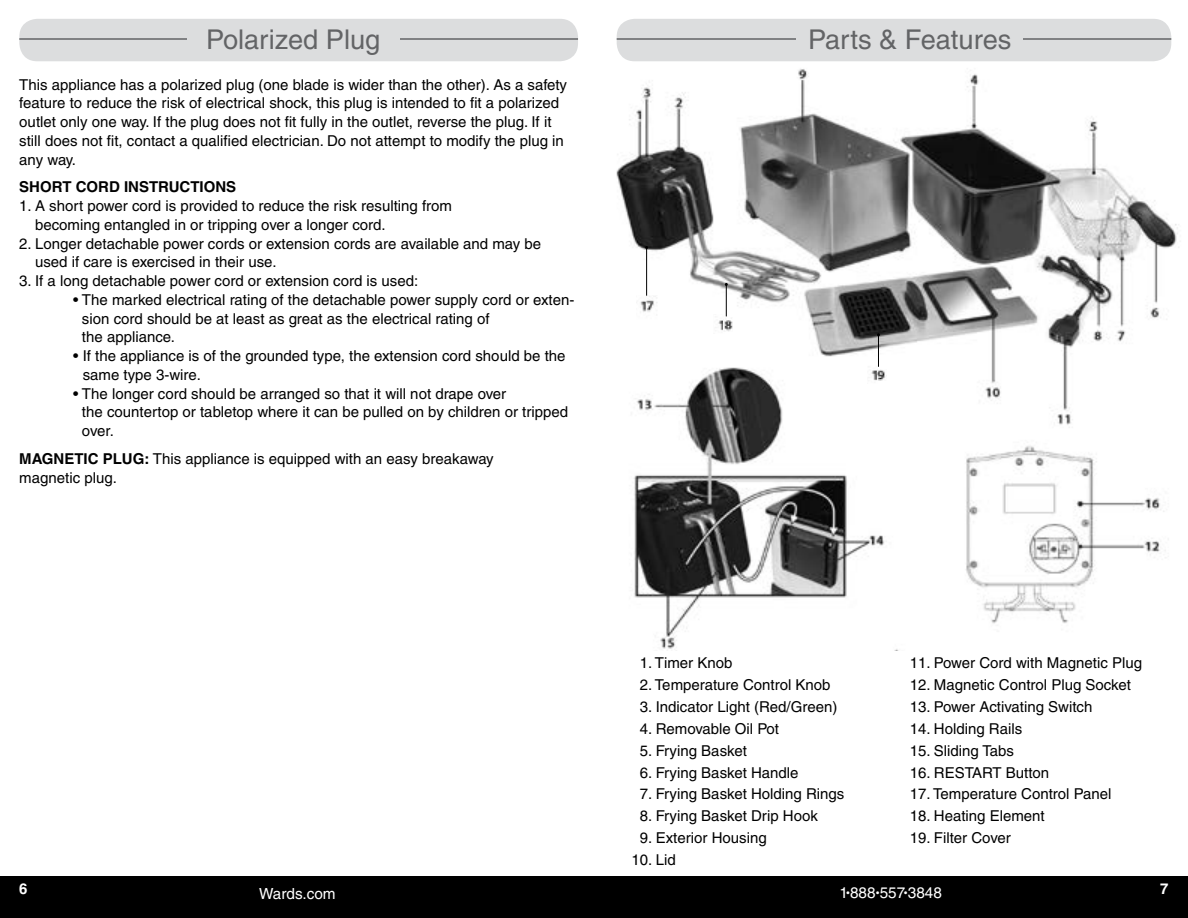
<style>
.page{position:relative;width:1188px;height:918px;background:#fff}
.page>*{position:absolute;margin:0;border:0;box-sizing:border-box;transform-origin:0 0}
.t1{font:27.15px "Helvetica";color:#636466}
.t2{font:15.3px "Helvetica";color:#fff}
.t3{font:15px/18.8px "Helvetica";color:#000}
.t4{font:700 15px "Helvetica";color:#000}
.t5{font:700 15px "Helvetica";color:#fff}
.s1{font-weight:700}
.s2{font-size:9px}
</style>
<div class="page">
<img style="left:616px;top:58px;width:563px;height:593px">
<div style="left:0;top:876px;width:1188px;height:42px;background:#000"></div>
<div style="left:617px;top:19px;width:554px;height:42px;background:#dcddde;border-radius:18px"></div>
<hr style="left:617px;top:38px;width:554px;height:2px;background:#636466">
<div style="left:797px;top:28px;width:226px;height:29px;background:#dcddde"></div>
<div style="left:19px;top:19px;width:559px;height:42px;background:#dcddde;border-radius:18px"></div>
<hr style="left:19px;top:38px;width:559px;height:2px;background:#636466">
<div style="left:187px;top:28px;width:212px;height:32px;background:#dcddde"></div>
<img style="left:636px;top:296px;width:21px;height:23px">
<img style="left:646px;top:300px;width:10px;height:15px">
<img style="left:714px;top:315px;width:11px;height:18px">
<svg style="left:724px;top:318px;width:9px;height:13px"></svg>
<img style="left:867px;top:365px;width:11px;height:19px">
<svg style="left:877px;top:370px;width:10px;height:10px"></svg>
<hr style="left:646px;top:247px;width:1px;height:49px;background:#000">
<hr style="left:726px;top:284px;width:1px;height:32px;background:#000">
<hr style="left:878px;top:335px;width:1px;height:32px;background:#000">
<h1 class="t1" style="left:206px;top:23px;width:176px">Polarized Plug</h1>
<p class="t3" style="left:19px;top:75px;width:549px">This appliance has a polarized plug (one blade is wider than the other). As a safety feature to reduce the risk of electrical shock, this plug is intended to fit a polarized outlet only one way. If the plug does not fit fully in the outlet, reverse the plug. If it still does not fit, contact a qualified electrician. Do not attempt to modify the plug in any way.</p>
<p class="t4" style="left:19px;top:178px;width:218px">SHORT CORD INSTRUCTIONS</p>
<p class="t3" style="left:35px;top:196px;width:419px;text-indent:-16px">1. A short power cord is provided to reduce the risk resulting from becoming entangled in or tripping over a longer cord.</p>
<p class="t3" style="left:35px;top:234px;width:508px;text-indent:-16px">2. Longer detachable power cords or extension cords are available and may be used if care is exercised in their use.</p>
<p class="t3" style="left:19px;top:271px;width:401px">3. If a long detachable power cord or extension cord is used:</p>
<p class="t3" style="left:82px;top:290px;width:494px;text-indent:-9px">• The marked electrical rating of the detachable power supply cord or exten&shy;sion cord should be at least as great as the electrical rating of<br>the appliance.</p>
<p class="t3" style="left:83px;top:346px;width:484px;text-indent:-9px">• If the appliance is of the grounded type, the extension cord should be the same type 3-wire.</p>
<p class="t3" style="left:82px;top:384px;width:488px;text-indent:-9px">• The longer cord should be arranged so that it will not drape over<br>the countertop or tabletop where it can be pulled on by children or tripped over.</p>
<p class="t3" style="left:19px;top:449px;width:476px"><span class="s1">MAGNETIC PLUG:</span> This appliance is equipped with an easy breakaway magnetic plug.</p>
<h1 class="t1" style="left:808px;top:23px;width:205px">Parts &amp; Features</h1>
<p class="t3" style="left:640px;top:653px;width:94px">1. Timer Knob</p>
<p class="t3" style="left:640px;top:675px;width:192px">2. Temperature Control Knob</p>
<p class="t3" style="left:640px;top:697px;width:199px">3. Indicator Light (Red/Green)</p>
<p class="t3" style="left:640px;top:719px;width:141px">4. Removable Oil Pot</p>
<p class="t3" style="left:640px;top:741px;width:108px">5. Frying Basket</p>
<p class="t3" style="left:640px;top:763px;width:160px">6. Frying Basket Handle</p>
<p class="t3" style="left:640px;top:785px;width:206px">7. Frying Basket Holding Rings</p>
<p class="t3" style="left:640px;top:807px;width:180px">8. Frying Basket Drip Hook</p>
<p class="t3" style="left:640px;top:829px;width:128px">9. Exterior Housing</p>
<p class="t3" style="left:632px;top:851px;width:46px">10. Lid</p>
<p class="t3" style="left:910px;top:653px;width:234px">11. Power Cord with Magnetic Plug</p>
<p class="t3" style="left:910px;top:675px;width:223px">12. Magnetic Control Plug Socket</p>
<p class="t3" style="left:910px;top:697px;width:184px">13. Power Activating Switch</p>
<p class="t3" style="left:910px;top:719px;width:114px">14. Holding Rails</p>
<p class="t3" style="left:910px;top:741px;width:106px">15. Sliding Tabs</p>
<p class="t3" style="left:910px;top:763px;width:141px">16. RESTART Button</p>
<p class="t3" style="left:910px;top:785px;width:203px">17. Temperature Control Panel</p>
<p class="t3" style="left:910px;top:807px;width:137px">18. Heating Element</p>
<p class="t3" style="left:910px;top:829px;width:103px">19. Filter Cover</p>
<p class="t5" style="left:19px;top:880px;width:10px">6</p>
<p class="t2" style="left:259px;top:884px;width:78px">Wards.com</p>
<p class="t2" style="left:839px;top:884px;width:104px">1<span class="s2">•</span>888<span class="s2">•</span>557<span class="s2">•</span>3848</p>
<p class="t5" style="left:1160px;top:880px;width:10px">7</p>
</div>
